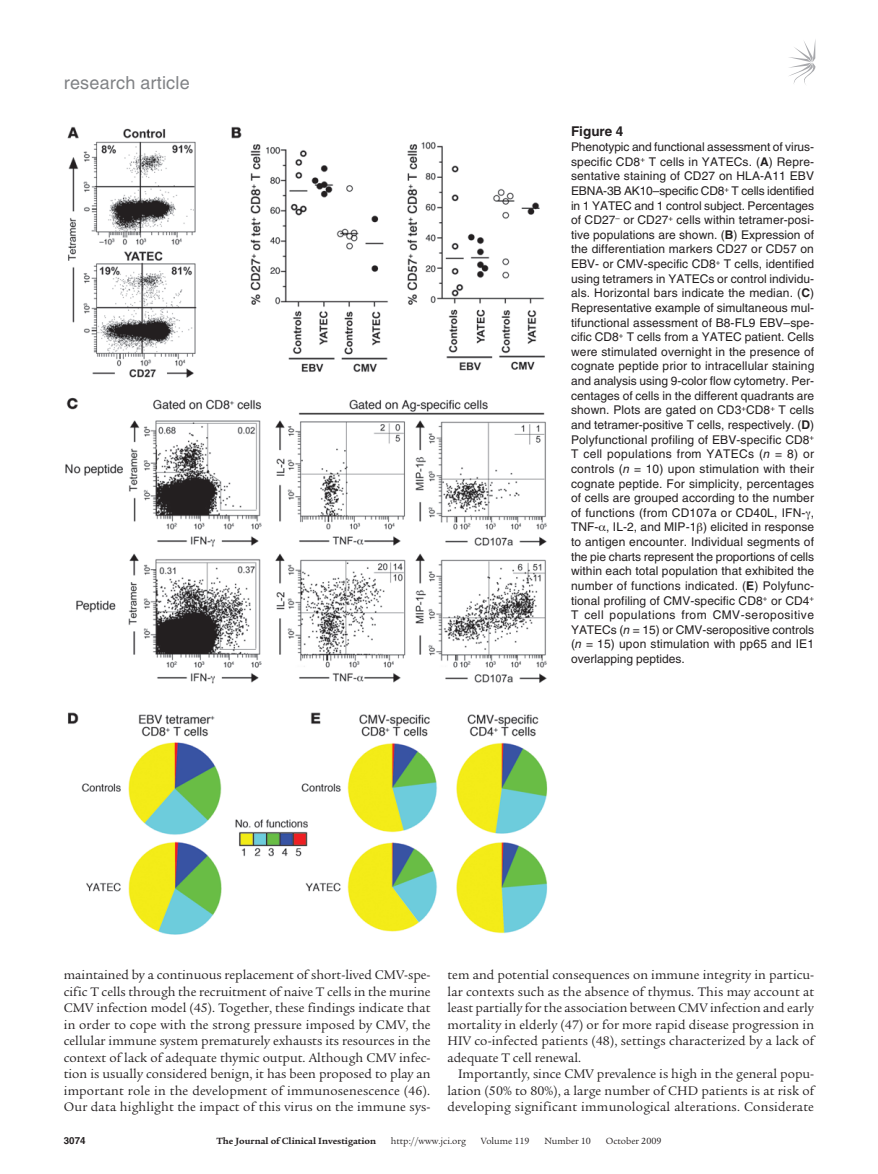
<style>
.page{position:relative;width:878px;height:1174px;background:#fff}
.page>*{position:absolute;margin:0;border:0;box-sizing:border-box;transform-origin:0 0}
.t1{font:18px "Helvetica LT Std";letter-spacing:.01em;color:#808285}
.t2{font:13.5px/16.5px "Legacy Serif Std";letter-spacing:.01em;color:#231f20;text-align:justify}
.t3{font:700 13.5px "Helvetica LT Std";color:#231f20}
.t4{font:12px/14.5px "Helvetica LT Std";letter-spacing:.015em;color:#231f20;text-align:justify}
.t5{font:9.75px "Legacy Serif Std";color:#231f20}
.t6{font:700 9.75px "Legacy Serif Std";color:#231f20}
.t7{font:700 9.75px "Helvetica LT Std";color:#231f20}
.s1{font-weight:700}
.s2{font-style:italic}
</style>
<div class="page">
<svg style="left:789px;top:41px;width:26px;height:44px"></svg>
<img style="left:65px;top:126px;width:483px;height:809px">
<h1 class="t1" style="left:64px;top:72px;width:127px">research article</h1>
<p class="t3" style="left:571px;top:123px;width:54px">Figure 4</p>
<p class="t4" style="left:571px;top:139px;width:245px">Phenotypic and functional assessment of virus&shy;specific CD8<sup>+</sup> T cells in YATECs. (<span class="s1">A</span>) Repre&shy;sentative staining of CD27 on HLA-A11 EBV EBNA-3B AK10–specific CD8<sup>+</sup> T cells identified in 1 YATEC and 1 control subject. Percentages of CD27<sup>–</sup> or CD27<sup>+</sup> cells within tetramer-posi&shy;tive populations are shown. (<span class="s1">B</span>) Expression of the differentiation markers CD27 or CD57 on EBV- or CMV-specific CD8<sup>+</sup> T cells, identified using tetramers in YATECs or control individu&shy;als. Horizontal bars indicate the median. (<span class="s1">C</span>)<br>Representative example of simultaneous mul&shy;tifunctional assessment of B8-FL9 EBV–spe&shy;cific CD8<sup>+</sup> T cells from a YATEC patient. Cells were stimulated overnight in the presence of cognate peptide prior to intracellular staining and analysis using 9-color flow cytometry. Per&shy;centages of cells in the different quadrants are shown. Plots are gated on CD3<sup>+</sup>CD8<sup>+</sup> T cells and tetramer-positive T cells, respectively. (<span class="s1">D</span>)<br>Polyfunctional profiling of EBV-specific CD8<sup>+ </sup>T cell populations from YATECs (<span class="s2">n</span> = 8) or controls (<span class="s2">n</span> = 10) upon stimulation with their cognate peptide. For simplicity, percentages of cells are grouped according to the number of functions (from CD107a or CD40L, IFN- , TNF- , IL-2, and MIP-1 ) elicited in response to antigen encounter. Individual segments of the pie charts represent the proportions of cells within each total population that exhibited the number of functions indicated. (<span class="s1">E</span>) Polyfunc&shy;tional profiling of CMV-specific CD8<sup>+</sup> or CD4<sup>+ </sup>T cell populations from CMV-seropositive YATECs (<span class="s2">n</span> = 15) or CMV-seropositive controls (<span class="s2">n</span> = 15) upon stimulation with pp65 and IE1 overlapping peptides.</p>
<p class="t2" style="left:64px;top:966px;width:368px">maintained by a continuous replacement of short-lived CMV-spe&shy;cific T cells through the recruitment of naive T cells in the murine CMV infection model (45). Together, these findings indicate that in order to cope with the strong pressure imposed by CMV, the cellular immune system prematurely exhausts its resources in the context of lack of adequate thymic output. Although CMV infec&shy;tion is usually considered benign, it has been proposed to play an important role in the development of immunosenescence (46).<br>Our data highlight the impact of this virus on the immune sys-</p>
<p class="t2" style="left:447px;top:966px;width:368px">tem and potential consequences on immune integrity in particu&shy;lar contexts such as the absence of thymus. This may account at least partially for the association between CMV infection and early mortality in elderly (47) or for more rapid disease progression in HIV co-infected patients (48), settings characterized by a lack of adequate T cell renewal.</p>
<p class="t2" style="left:447px;top:1065px;width:368px;text-indent:11px">Importantly, since CMV prevalence is high in the general popu&shy;lation (50% to 80%), a large number of CHD patients is at risk of developing significant immunological alterations. Considerate</p>
<p class="t7" style="left:64px;top:1134px;width:23px">3074</p>
<p class="t6" style="left:216px;top:1135px;width:161px">The Journal of Clinical Investigation</p>
<p class="t5" style="left:391px;top:1135px;width:77px">http://www.jci.org</p>
<p class="t5" style="left:480px;top:1135px;width:50px">Volume 119</p>
<p class="t5" style="left:544px;top:1135px;width:48px">Number 10</p>
<p class="t5" style="left:605px;top:1135px;width:57px">October 2009</p>
</div>
